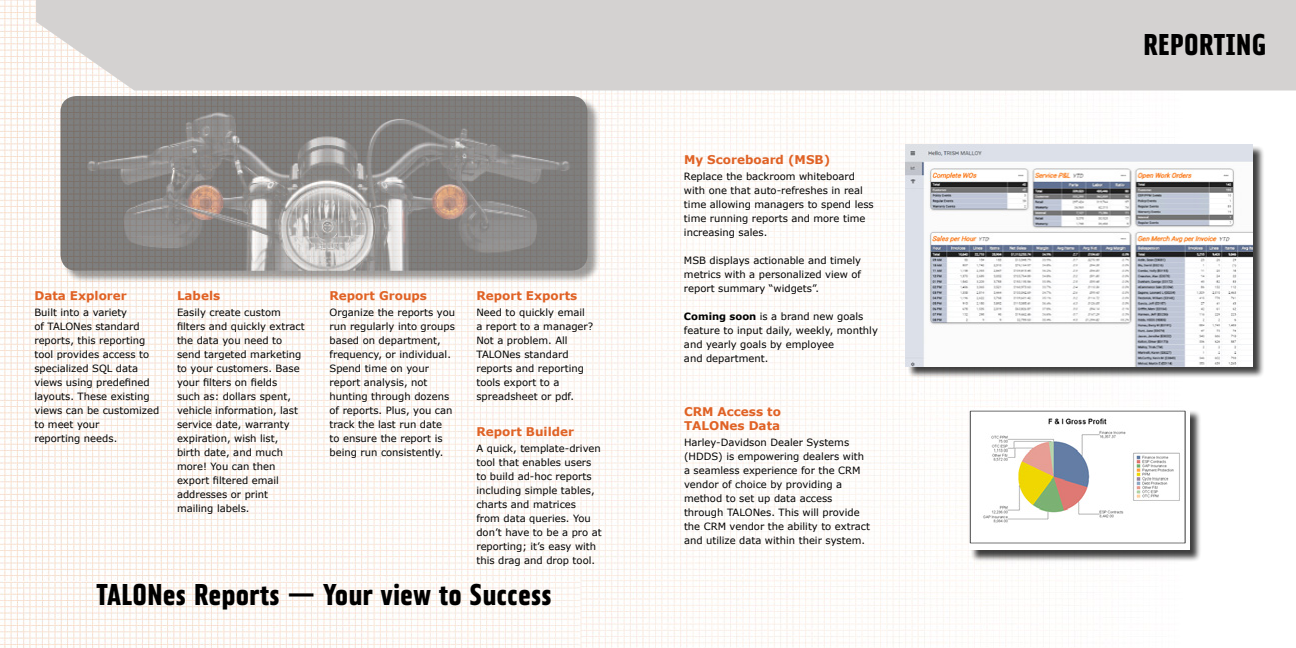
<style>
.page{position:relative;width:1296px;height:648px;background:#fff}
.page>*{position:absolute;margin:0;border:0;box-sizing:border-box;transform-origin:0 0}
.t1{font:30px "Freedom Machine";color:#000}
.t2{font:700 12px/14px "Verdana";color:#e06225}
.t3{font:10px/14px "Verdana";color:#000}
.s1{font-weight:700}
</style>
<div class="page">
<img style="left:0;top:0;width:1296px;height:648px">
<div style="left:908px;top:146px;width:357px;height:233px;background:#000;opacity:.75"></div>
<img style="left:906px;top:144px;width:346px;height:222px">
<div style="left:36px;top:0;width:1260px;height:90px;background:#d4d2d1"></div>
<div style="left:62px;top:98px;width:538px;height:186px;background:#000;opacity:.75"></div>
<img style="left:60px;top:96px;width:528px;height:175px">
<div style="left:971px;top:410px;width:231px;height:153px;background:#000;opacity:.75"></div>
<img style="left:969px;top:408px;width:220px;height:142px">
<p class="t2" style="left:34px;top:288px;width:94px">Data Explorer</p>
<p class="t3" style="left:34px;top:305px;width:126px">Built into a variety<br>of TALONes standard reports, this reporting tool provides access to specialized SQL data views using predefined layouts. These existing views can be customized to meet your<br>reporting needs.</p>
<p class="t2" style="left:177px;top:288px;width:45px">Labels</p>
<p class="t3" style="left:177px;top:305px;width:129px">Easily create custom filters and quickly extract the data you need to send targeted marketing to your customers. Base your filters on fields<br>such as: dollars spent, vehicle information, last service date, warranty expiration, wish list,<br>birth date, and much more! You can then export filtered email addresses or print mailing labels.</p>
<p class="t2" style="left:330px;top:288px;width:99px">Report Groups</p>
<p class="t3" style="left:330px;top:305px;width:127px">Organize the reports you run regularly into groups based on department, frequency, or individual.<br>Spend time on your report analysis, not hunting through dozens of reports. Plus, you can track the last run date<br>to ensure the report is being run consistently.</p>
<p class="t2" style="left:476px;top:288px;width:102px">Report Exports</p>
<p class="t3" style="left:476px;top:305px;width:118px">Need to quickly email a report to a manager?<br>Not a problem. All<br>TALONes standard reports and reporting tools export to a spreadsheet or pdf.</p>
<p class="t2" style="left:476px;top:424px;width:99px">Report Builder</p>
<p class="t3" style="left:476px;top:441px;width:127px">A quick, template-driven tool that enables users to build ad-hoc reports including simple tables, charts and matrices from data queries. You don’t have to be a pro at reporting; it’s easy with this drag and drop tool.</p>
<h1 class="t1" style="left:96px;top:576px;width:457px">TALONes Reports — Your view to Success</h1>
<p class="t2" style="left:684px;top:152px;width:148px">My Scoreboard (MSB)</p>
<p class="t3" style="left:684px;top:169px;width:191px">Replace the backroom whiteboard with one that auto-refreshes in real time allowing managers to spend less time running reports and more time increasing sales.</p>
<p class="t3" style="left:684px;top:253px;width:179px;text-align:justify">MSB displays actionable and timely metrics with a personalized view of report summary “widgets”.</p>
<p class="t3" style="left:684px;top:309px;width:195px"><span class="s1">Coming soon</span> is a brand new goals feature to input daily, weekly, monthly and yearly goals by employee<br>and department.</p>
<p class="t2" style="left:684px;top:404px;width:98px">CRM Access to<br>TALONes Data</p>
<p class="t3" style="left:684px;top:435px;width:187px">Harley-Davidson Dealer Systems (HDDS) is empowering dealers with a seamless experience for the CRM vendor of choice by providing a method to set up data access through TALONes. This will provide the CRM vendor the ability to extract and utilize data within their system.</p>
<h1 class="t1" style="left:1143px;top:26px;width:125px">REPORTING</h1>
</div>
